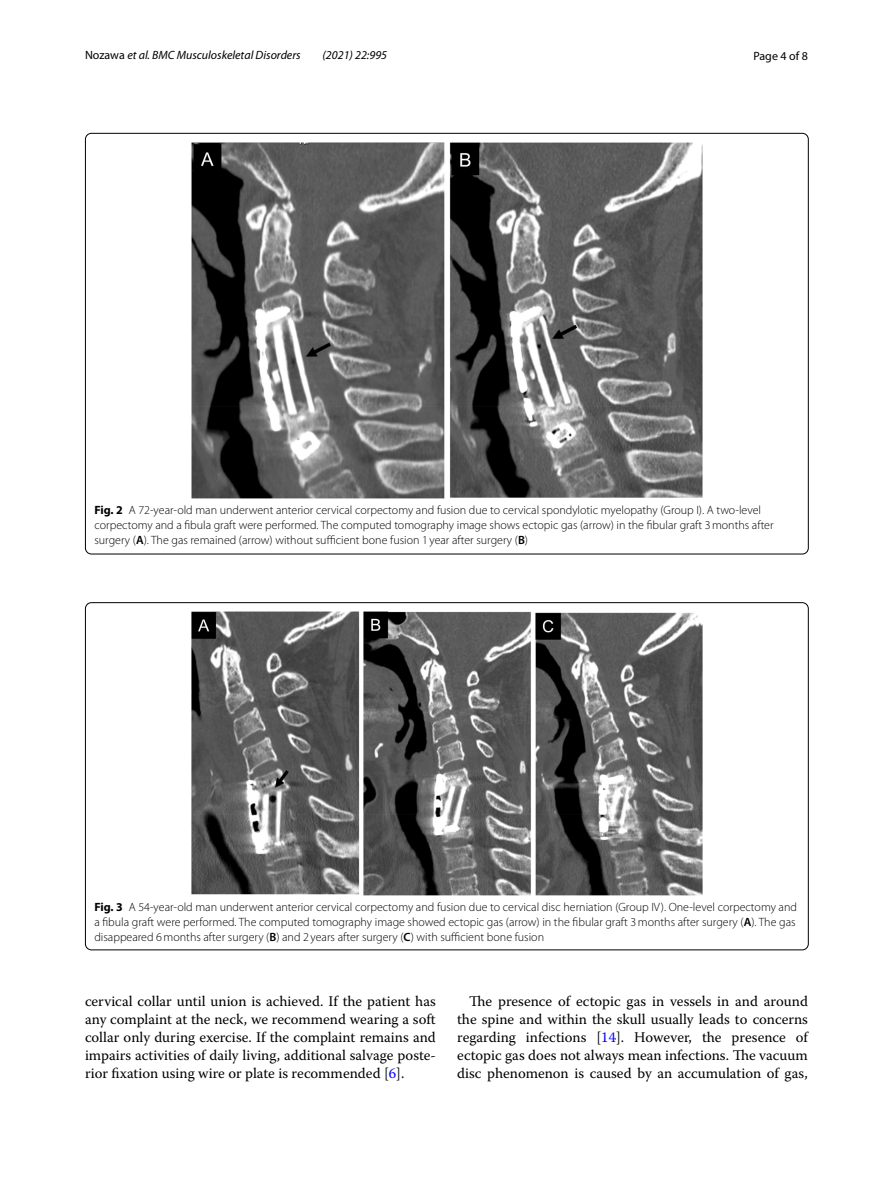
<style>
.page{position:relative;width:893px;height:1187px;background:#fff}
.page>*{position:absolute;margin:0;border:0;box-sizing:border-box;transform-origin:0 0}
.t1{font:14.7px/18px "Warnock Pro";color:#000;text-align:justify}
.t2{font:300 12px/15px "Myriad Pro";color:#000}
.t3{font:italic 12px "Myriad Pro";color:#000}
.t4{font:12px "Myriad Pro";color:#000}
.s1{font-style:normal}
.s2{font-weight:700}
.s3{font-weight:600}
.s4{color:#00f}
</style>
<div class="page">
<img style="left:192px;top:142px;width:510px;height:357px">
<img style="left:192px;top:611px;width:510px;height:284px">
<p class="t3" style="left:85px;top:48px;width:217px"><span class="s1">Nozawa</span> et al. BMC Musculoskeletal Disorders</p>
<p class="t3" style="left:323px;top:48px;width:66px">(2021) 22:995</p>
<p class="t4" style="left:753px;top:48px;width:56px">Page 4 of 8</p>
<p class="t2" style="left:94px;top:503px;width:681px"><span class="s2">Fig. 2</span> A 72-year-old man underwent anterior cervical corpectomy and fusion due to cervical spondylotic myelopathy (Group I). A two-level corpectomy and a fibula graft were performed. The computed tomography image shows ectopic gas (arrow) in the fibular graft 3months after surgery (<span class="s3">A</span>). The gas remained (arrow) without sufficient bone fusion 1 year after surgery (<span class="s3">B</span>)</p>
<p class="t2" style="left:94px;top:899px;width:704px;text-align:justify"><span class="s2">Fig. 3</span> A 54-year-old man underwent anterior cervical corpectomy and fusion due to cervical disc herniation (Group IV). One-level corpectomy and a fibula graft were performed. The computed tomography image showed ectopic gas (arrow) in the fibular graft 3months after surgery (<span class="s3">A</span>). The gas disappeared 6months after surgery (<span class="s3">B</span>) and 2 years after surgery (<span class="s3">C</span>) with sufficient bone fusion</p>
<p class="t1" style="left:85px;top:992px;width:352px">cervical collar until union is achieved. If the patient has any complaint at the neck, we recommend wearing a soft collar only during exercise. If the complaint remains and impairs activities of daily living, additional salvage poste&shy;rior fixation using wire or plate is recommended [<span class="s4">6</span>].</p>
<p class="t1" style="left:457px;top:992px;width:352px;text-indent:12px">The presence of ectopic gas in vessels in and around the spine and within the skull usually leads to concerns regarding infections [<span class="s4">14</span>]. However, the presence of ectopic gas does not always mean infections. The vacuum disc phenomenon is caused by an accumulation of gas,</p>
</div>
